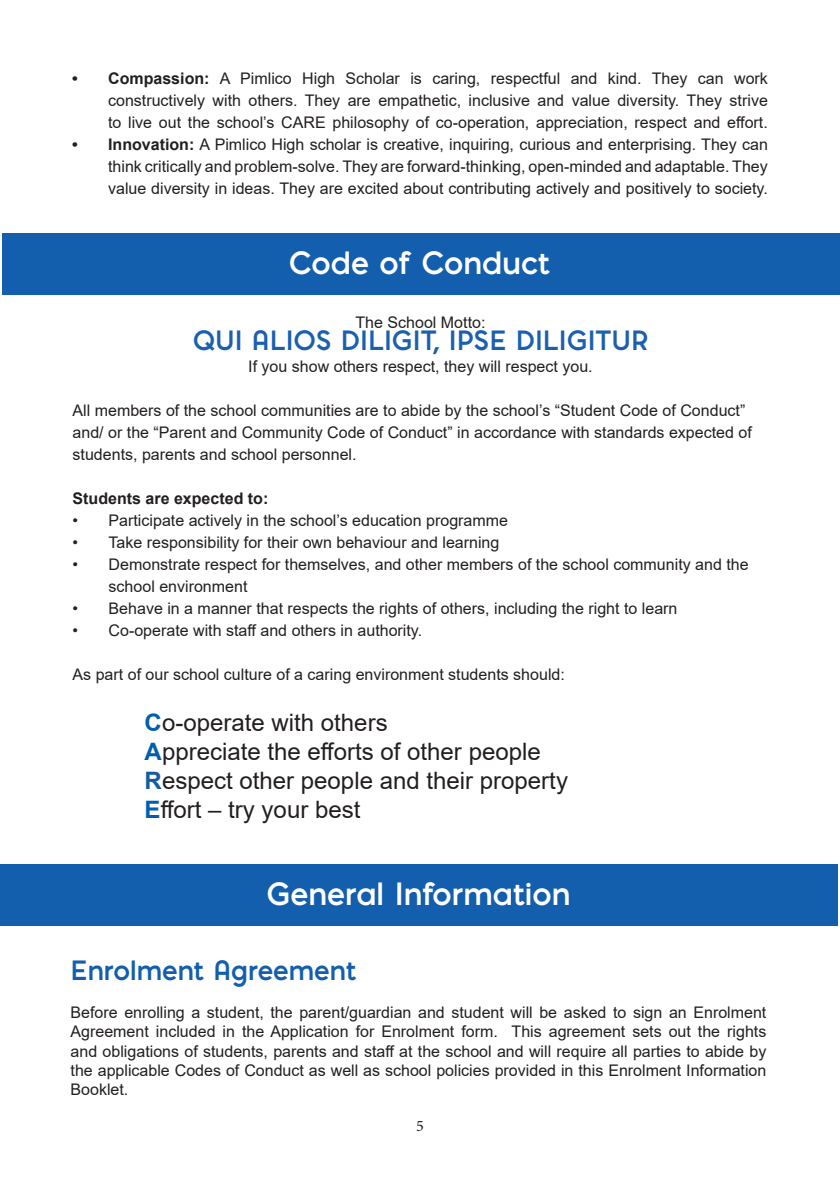
<style>
.page{position:relative;width:840px;height:1191px;background:#fff}
.page>*{position:absolute;margin:0;border:0;box-sizing:border-box;transform-origin:0 0}
.t1{font:700 30px "Pontiac";color:#fff}
.t2{font:700 26px "Pontiac";color:#1b60ae}
.t3{font:700 26px "Pontiac";color:#135fad}
.t4{font:24px "Arial";color:#231f20}
.t5{font:16px/22px "Arial";color:#231f20;text-align:justify}
.t6{font:700 16px "Arial";color:#231f20}
.t7{font:16px "Minion Pro";color:#231f20}
.s1{font-weight:700}
.s2{font-weight:700;color:#035fad}
.s3{font-weight:700;color:#175d9e}
</style>
<div class="page">
<div style="left:2px;top:233px;width:837px;height:62px;background:#135fad"></div>
<div style="left:0;top:864px;width:838px;height:62px;background:#135fad"></div>
<p class="t5" style="left:108px;top:67px;width:661px;text-indent:-36px"><span class="s1">• Compassion:</span> A Pimlico High Scholar is caring, respectful and kind. They can work constructively with others. They are empathetic, inclusive and value diversity. They strive to live out the school’s CARE philosophy of co-operation, appreciation, respect and effort.</p>
<p class="t5" style="left:108px;top:133px;width:661px;text-indent:-36px"><span class="s1">• Innovation:</span> A Pimlico High scholar is creative, inquiring, curious and enterprising. They can think critically and problem-solve. They are forward-thinking, open-minded and adaptable. They value diversity in ideas. They are excited about contributing actively and positively to society.</p>
<p class="t1" style="left:289px;top:241px;width:262px">Code of Conduct</p>
<p class="t5" style="left:355px;top:311px;width:131px">The School Motto:</p>
<p class="t2" style="left:192px;top:322px;width:457px">QUI ALIOS DILIGIT, IPSE DILIGITUR</p>
<p class="t5" style="left:248px;top:355px;width:346px">If you show others respect, they will respect you.</p>
<p class="t5" style="left:72px;top:399px;width:680px;text-align:left">All members of the school communities are to abide by the school’s “Student Code of Conduct” and/ or the “Parent and Community Code of Conduct” in accordance with standards expected of students, parents and school personnel.</p>
<p class="t6" style="left:72px;top:487px;width:197px">Students are expected to:</p>
<p class="t5" style="left:72px;top:509px;width:437px">• Participate actively in the school’s education programme</p>
<p class="t5" style="left:72px;top:531px;width:428px">• Take responsibility for their own behaviour and learning</p>
<p class="t5" style="left:108px;top:553px;width:641px;text-indent:-36px">• Demonstrate respect for themselves, and other members of the school community and the school environment</p>
<p class="t5" style="left:72px;top:597px;width:606px">• Behave in a manner that respects the rights of others, including the right to learn</p>
<p class="t5" style="left:72px;top:619px;width:351px">• Co-operate with staff and others in authority.</p>
<p class="t5" style="left:72px;top:663px;width:493px">As part of our school culture of a caring environment students should:</p>
<p class="t4" style="left:144px;top:706px;width:244px"><span class="s2">C</span>o-operate with others</p>
<p class="t4" style="left:144px;top:735px;width:397px"><span class="s2">A</span>ppreciate the efforts of other people</p>
<p class="t4" style="left:144px;top:764px;width:424px"><span class="s3">R</span>espect other people and their property</p>
<p class="t4" style="left:144px;top:792px;width:217px"><span class="s2">E</span>ffort – try your best</p>
<h1 class="t1" style="left:266px;top:872px;width:305px">General Information</h1>
<p class="t3" style="left:70px;top:951px;width:287px">Enrolment Agreement</p>
<p class="t5" style="left:70px;top:1002px;width:697px;line-height:19.2px">Before enrolling a student, the parent/guardian and student will be asked to sign an Enrolment Agreement included in the Application for Enrolment form. This agreement sets out the rights and obligations of students, parents and staff at the school and will require all parties to abide by the applicable Codes of Conduct as well as school policies provided in this Enrolment Information Booklet.</p>
<p class="t7" style="left:416px;top:1114px;width:9px">5</p>
</div>
